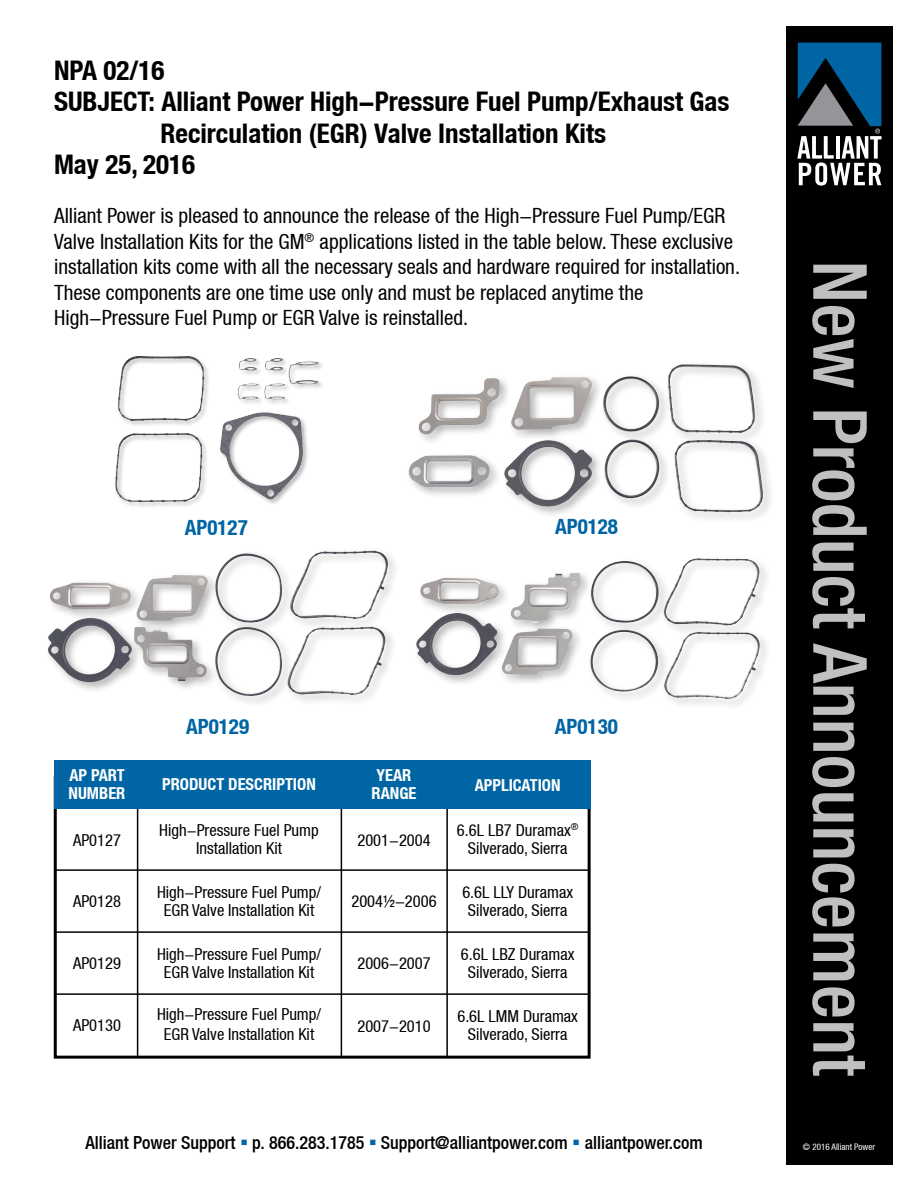
<style>
.page{position:relative;width:918px;height:1188px;background:#fff}
.page>*{position:absolute;margin:0;border:0;box-sizing:border-box;transform-origin:0 0}
.t1{font:700 condensed 27px "Helvetica Neue LT";color:#000}
.t2{font:condensed 21px/25.5px "Helvetica Neue LT";color:#000}
.t3{font:700 condensed 21px "Helvetica Neue LT";color:#0065a4}
.t4{font:500 condensed 18px "Helvetica Neue LT";color:#000}
.t5{font:condensed 16.5px/18px "Helvetica Neue LT";color:#000;text-align:center}
.t6{font:700 condensed 16.5px/18px "Helvetica Neue LT";color:#fff}
.t7{font:condensed 9px "Helvetica Neue LT";color:#fff}
.s1{color:#0065a4}
</style>
<div class="page">
<div style="left:786px;top:26px;width:107px;height:1138px;background:#000"></div>
<svg style="left:813px;top:265px;width:54px;height:34px"></svg>
<svg style="left:812px;top:306px;width:43px;height:82px"></svg>
<svg style="left:812px;top:411px;width:55px;height:124px"></svg>
<svg style="left:812px;top:543px;width:42px;height:28px"></svg>
<svg style="left:812px;top:577px;width:53px;height:51px"></svg>
<svg style="left:813px;top:643px;width:54px;height:72px"></svg>
<svg style="left:813px;top:723px;width:42px;height:28px"></svg>
<svg style="left:812px;top:757px;width:43px;height:30px"></svg>
<svg style="left:812px;top:793px;width:42px;height:28px"></svg>
<svg style="left:813px;top:829px;width:42px;height:28px"></svg>
<svg style="left:812px;top:864px;width:43px;height:62px"></svg>
<svg style="left:813px;top:934px;width:42px;height:46px"></svg>
<svg style="left:812px;top:987px;width:43px;height:29px"></svg>
<svg style="left:813px;top:1023px;width:52px;height:53px"></svg>
<svg style="left:797px;top:43px;width:84px;height:143px"></svg>
<div style="left:54px;top:776px;width:537px;height:283px;border:3px solid #000"></div>
<hr style="left:446px;top:800px;width:2px;height:257px;background:#000">
<hr style="left:341px;top:798px;width:1px;height:259px;background:#000">
<hr style="left:137px;top:799px;width:1px;height:258px;background:#000">
<div style="left:54px;top:761px;width:537px;height:48px;background:#0065a4"></div>
<hr style="left:54px;top:869px;width:534px;height:2px;background:#000">
<hr style="left:56px;top:931px;width:534px;height:2px;background:#000">
<hr style="left:55px;top:993px;width:534px;height:2px;background:#000">
<div style="left:114px;top:355px;width:211px;height:153px;background:#000;opacity:.3"></div>
<img style="left:118px;top:356px;width:87px;height:65px">
<div style="left:406px;top:361px;width:368px;height:163px;background:#000;opacity:.3"></div>
<img style="left:668px;top:364px;width:87px;height:69px">
<div style="left:45px;top:547px;width:355px;height:161px;background:#000;opacity:.3"></div>
<img style="left:290px;top:551px;width:98px;height:68px">
<div style="left:413px;top:555px;width:358px;height:155px;background:#000;opacity:.3"></div>
<img style="left:664px;top:558px;width:96px;height:68px">
<h1 class="t1" style="left:54px;top:54px;width:112px">NPA 02/16</h1>
<h1 class="t1" style="left:54px;top:86px;width:677px">SUBJECT: Alliant Power High-Pressure Fuel Pump/Exhaust Gas</h1>
<h1 class="t1" style="left:160px;top:117px;width:447px">Recirculation (EGR) Valve Installation Kits</h1>
<h1 class="t1" style="left:54px;top:149px;width:143px">May 25, 2016</h1>
<p class="t2" style="left:54px;top:203px;width:687px">Alliant Power is pleased to announce the release of the High-Pressure Fuel Pump/EGR Valve Installation Kits for the GM<sup>®</sup> applications listed in the table below. These exclusive installation kits come with all the necessary seals and hardware required for installation.<br>These components are one time use only and must be replaced anytime the High-Pressure Fuel Pump or EGR Valve is reinstalled.</p>
<p class="t3" style="left:185px;top:515px;width:64px">AP0127</p>
<p class="t3" style="left:555px;top:514px;width:64px">AP0128</p>
<p class="t3" style="left:186px;top:713px;width:64px">AP0129</p>
<p class="t3" style="left:555px;top:713px;width:64px">AP0130</p>
<p class="t6" style="left:69px;top:766px;width:58px">AP PART<br>NUMBER</p>
<p class="t5" style="left:73px;top:831px;width:49px">AP0127</p>
<p class="t5" style="left:73px;top:893px;width:49px">AP0128</p>
<p class="t5" style="left:73px;top:954px;width:49px">AP0129</p>
<p class="t5" style="left:73px;top:1016px;width:49px">AP0130</p>
<p class="t6" style="left:162px;top:775px;width:155px">PRODUCT DESCRIPTION</p>
<p class="t5" style="left:159px;top:821px;width:161px">High-Pressure Fuel Pump<br>Installation Kit</p>
<p class="t5" style="left:157px;top:883px;width:166px">High-Pressure Fuel Pump/<br>EGR Valve Installation Kit</p>
<p class="t5" style="left:157px;top:945px;width:166px">High-Pressure Fuel Pump/<br>EGR Valve Installation Kit</p>
<p class="t5" style="left:157px;top:1005px;width:166px;line-height:19.8px">High-Pressure Fuel Pump/<br>EGR Valve Installation Kit</p>
<p class="t6" style="left:372px;top:766px;width:46px;text-align:center">YEAR<br>RANGE</p>
<p class="t5" style="left:357px;top:831px;width:75px">2001-2004</p>
<p class="t5" style="left:351px;top:892px;width:87px">2004½-2006</p>
<p class="t5" style="left:357px;top:954px;width:75px">2006-2007</p>
<p class="t5" style="left:357px;top:1017px;width:75px">2007-2010</p>
<p class="t6" style="left:475px;top:776px;width:87px">APPLICATION</p>
<p class="t5" style="left:457px;top:821px;width:123px">6.6L LB7 Duramax<sup>®<br></sup>Silverado, Sierra</p>
<p class="t5" style="left:462px;top:883px;width:112px">6.6L LLY Duramax<br>Silverado, Sierra</p>
<p class="t5" style="left:461px;top:945px;width:115px">6.6L LBZ Duramax<br>Silverado, Sierra</p>
<p class="t5" style="left:457px;top:1007px;width:122px">6.6L LMM Duramax<br>Silverado, Sierra</p>
<p class="t4" style="left:85px;top:1132px;width:619px">Alliant Power Support <span class="s1">▪</span> p. 866.283.1785 <span class="s1">▪</span> Support@alliantpower.com <span class="s1">▪</span> alliantpower.com</p>
<p class="t7" style="left:803px;top:1141px;width:74px">© 2016 Alliant Power</p>
</div>
